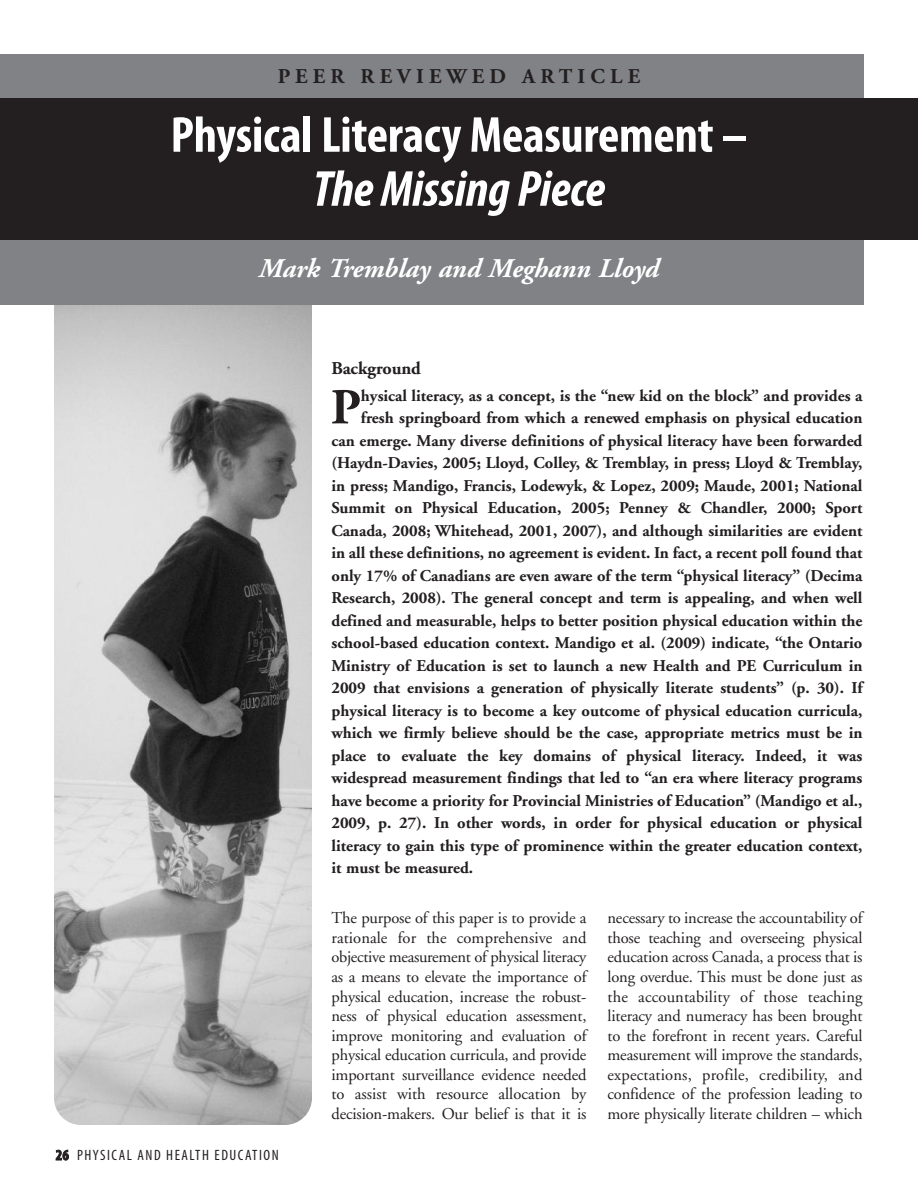
<style>
.page{position:relative;width:918px;height:1188px;background:#fff}
.page>*{position:absolute;margin:0;border:0;box-sizing:border-box;transform-origin:0 0}
.t1{font:700 condensed 51px "Myriad Pro";letter-spacing:-.005em;color:#fff}
.t2{font:italic 700 condensed 51px "Myriad Pro";letter-spacing:-.005em;color:#fff}
.t3{font:700 50.4px "Adobe Garamond";color:#231f20}
.t4{font:italic 700 27px "Adobe Garamond";color:#fff}
.t5{font:700 21px "Adobe Garamond";letter-spacing:.25em;color:#231f20}
.t6{font:700 18px "Adobe Garamond";letter-spacing:-.005em;color:#231f20}
.t7{font:700 16.5px "Adobe Garamond";color:#231f20}
.t8{font:16.5px/19.6px "Adobe Garamond";letter-spacing:-.01em;color:#231f20;text-align:justify}
.t9{font:condensed 15px "Myriad Pro";letter-spacing:.1em;color:#231f20}
.s1{font-weight:700}
</style>
<div class="page">
<img style="left:54px;top:305px;width:258px;height:820px">
<div style="left:0;top:54px;width:864px;height:251px;background:#808285"></div>
<div style="left:0;top:98px;width:918px;height:141px;background:#231f20"></div>
<p class="t5" style="left:278px;top:68px;width:364px">PEER REVIEWED ARTICLE</p>
<h1 class="t1" style="left:171px;top:117px;width:578px">Physical Literacy Measurement –</h1>
<h1 class="t2" style="left:313px;top:171px;width:294px">TheMissing Piece</h1>
<h3 class="t4" style="left:259px;top:258px;width:402px">Mark Tremblay and Meghann Lloyd</h3>
<p class="t9" style="left:56px;top:1150px;width:224px"><span class="s1">26</span> PHYSICAL AND HEALTH EDUCATION</p>
<p class="t6" style="left:332px;top:361px;width:91px">Background</p>
<h2 class="t3" style="left:331px;top:387px;width:32px">P</h2>
<p class="t7" style="left:361px;top:389px;width:503px">hysical literacy, as a concept, is the “new kid on the block” and provides a</p>
<p class="t7" style="left:361px;top:412px;width:503px">fresh springboard from which a renewed emphasis on physical education</p>
<p class="t7" style="left:331px;top:434px;width:532px">can emerge. Many diverse definitions of physical literacy have been forwarded</p>
<p class="t7" style="left:331px;top:457px;width:533px">(Haydn-Davies, 2005; Lloyd, Colley, &amp; Tremblay, in press; Lloyd &amp; Tremblay,</p>
<p class="t7" style="left:331px;top:479px;width:533px">in press; Mandigo, Francis, Lodewyk, &amp; Lopez, 2009; Maude, 2001; National</p>
<p class="t7" style="left:331px;top:502px;width:533px">Summit on Physical Education, 2005; Penney &amp; Chandler, 2000; Sport</p>
<p class="t7" style="left:331px;top:524px;width:532px">Canada, 2008; Whitehead, 2001, 2007), and although similarities are evident</p>
<p class="t7" style="left:331px;top:547px;width:533px">in all these definitions, no agreement is evident. In fact, a recent poll found that</p>
<p class="t7" style="left:331px;top:569px;width:532px">only 17% of Canadians are even aware of the term “physical literacy” (Decima</p>
<p class="t7" style="left:331px;top:592px;width:533px">Research, 2008). The general concept and term is appealing, and when well</p>
<p class="t7" style="left:331px;top:614px;width:533px">defined and measurable, helps to better position physical education within the</p>
<p class="t7" style="left:331px;top:637px;width:533px">school-based education context. Mandigo et al. (2009) indicate, “the Ontario</p>
<p class="t7" style="left:331px;top:659px;width:533px">Ministry of Education is set to launch a new Health and PE Curriculum in</p>
<p class="t7" style="left:331px;top:682px;width:533px">2009 that envisions a generation of physically literate students” (p. 30). If</p>
<p class="t7" style="left:331px;top:704px;width:533px">physical literacy is to become a key outcome of physical education curricula,</p>
<p class="t7" style="left:331px;top:727px;width:533px">which we firmly believe should be the case, appropriate metrics must be in</p>
<p class="t7" style="left:331px;top:749px;width:533px">place to evaluate the key domains of physical literacy. Indeed, it was</p>
<p class="t7" style="left:331px;top:772px;width:533px">widespread measurement findings that led to “an era where literacy programs</p>
<p class="t7" style="left:331px;top:794px;width:533px">have become a priority for Provincial Ministries of Education” (Mandigo et al.,</p>
<p class="t7" style="left:331px;top:817px;width:533px">2009, p. 27). In other words, in order for physical education or physical</p>
<p class="t7" style="left:331px;top:839px;width:533px">literacy to gain this type of prominence within the greater education context,</p>
<p class="t7" style="left:332px;top:862px;width:143px">it must be measured.</p>
<p class="t8" style="left:331px;top:910px;width:257px">The purpose of this paper is to provide a rationale for the comprehensive and objective measurement of physical literacy as a means to elevate the importance of physical education, increase the robust&shy;ness of physical education assessment, improve monitoring and evaluation of physical education curricula, and provide important surveillance evidence needed to assist with resource allocation by decision-makers. Our belief is that it is</p>
<p class="t8" style="left:608px;top:910px;width:257px">necessary to increase the accountability of those teaching and overseeing physical education across Canada, a process that is long overdue. This must be done just as the accountability of those teaching literacy and numeracy has been brought to the forefront in recent years. Careful measurement will improve the standards, expectations, profile, credibility, and confidence of the profession leading to more physically literate children – which</p>
</div>
